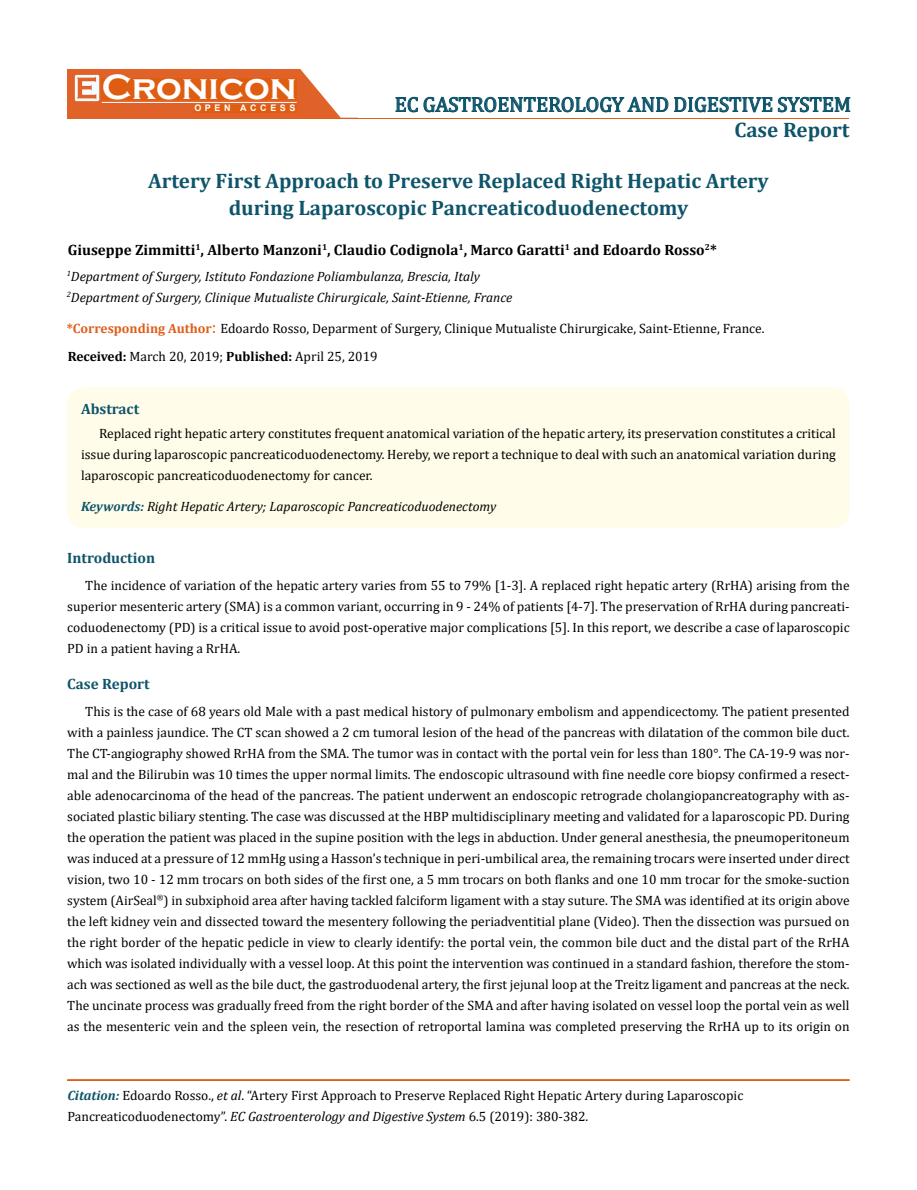
<style>
.page{position:relative;width:917px;height:1190px;background:#fff}
.page>*{position:absolute;margin:0;border:0;box-sizing:border-box;transform-origin:0 0}
.t1{font:700 36px "Copperplate Gothic";color:#fff}
.t2{font:700 21px/27px "Cambria";color:#0e546a;text-align:center}
.t3{font:21px "Cambria";color:#0e546a}
.t4{font:700 15px "Cambria";color:#000}
.t5{font:700 15px "Cambria";color:#0e546a}
.t6{font:13.5px/21px "Cambria";color:#000;text-align:justify}
.t7{font:italic 13.5px/21px "Cambria";color:#000}
.t8{font:700 9px "Arial";letter-spacing:.4em;color:#fff}
.s1{font-weight:700;color:#e05d1a}
.s2{font-size:18px;color:#e05d1a}
.s3{font-weight:700}
.s4{font-weight:700;color:#0e546a}
.s5{font-weight:700;font-style:italic;color:#0e546a}
.s6{font-style:italic}
</style>
<div class="page">
<div style="left:67px;top:70px;width:290px;height:49px;background:#e06228"></div>
<img style="left:75px;top:75px;width:24px;height:26px">
<div style="left:102px;top:79px;width:195px;height:21px;background:#df5d11"></div>
<div style="left:194px;top:105px;width:103px;height:7px;background:#df5d11"></div>
<svg style="left:300px;top:69px;width:550px;height:49px"></svg>
<hr style="left:102px;top:102px;width:194px;height:1px;background:#fff">
<hr style="left:279px;top:118px;width:569px;height:1px;background:#e05d1a">
<hr style="left:67px;top:1080px;width:782px;height:1px;background:#e05d1a">
<div style="left:67px;top:1079px;width:782px;height:1px;border:1px solid #e05d1a"></div>
<div style="left:67px;top:387px;width:782px;height:141px;background:#fffde9;border-radius:18px"></div>
<h1 class="t1" style="left:102px;top:68px;width:196px">Cronicon</h1>
<p class="t8" style="left:194px;top:102px;width:103px">OPEN ACCESS</p>
<h2 class="t3" style="left:394px;top:92px;width:458px">EC GASTROENTEROLOGY AND DIGESTIVE SYSTEM</h2>
<h2 class="t2" style="left:734px;top:116px;width:117px">Case Report</h2>
<h2 class="t2" style="left:148px;top:166px;width:622px">Artery First Approach to Preserve Replaced Right Hepatic Artery during Laparoscopic Pancreaticoduodenectomy</h2>
<p class="t4" style="left:68px;top:239px;width:650px">Giuseppe Zimmitti<sup>1</sup>, Alberto Manzoni<sup>1</sup>, Claudio Codignola<sup>1</sup>, Marco Garatti<sup>1</sup> and Edoardo Rosso<sup>2</sup>*</p>
<p class="t7" style="left:67px;top:265px;width:447px"><sup>1</sup>Department of Surgery, Istituto Fondazione Poliambulanza, Brescia, Italy<br><sup>2</sup>Department of Surgery, Clinique Mutualiste Chirurgicale, Saint-Etienne, France</p>
<p class="t6" style="left:67px;top:314px;width:699px;line-height:28px"><span class="s1">*Corresponding Author</span><span class="s2">:</span> Edoardo Rosso, Deparment of Surgery, Clinique Mutualiste Chirurgicake, Saint-Etienne, France.<br><span class="s3">Received:</span> March 20, 2019; <span class="s3">Published:</span> April 25, 2019</p>
<p class="t5" style="left:81px;top:398px;width:60px">Abstract</p>
<p class="t6" style="left:81px;top:423px;width:756px;text-indent:18px">Replaced right hepatic artery constitutes frequent anatomical variation of the hepatic artery, its preservation constitutes a critical issue during laparoscopic pancreaticoduodenectomy. Hereby, we report a technique to deal with such an anatomical variation during laparoscopic pancreaticoduodenectomy for cancer.</p>
<p class="t7" style="left:81px;top:495px;width:417px"><span class="s4">Keywords:</span> Right Hepatic Artery; Laparoscopic Pancreaticoduodenectomy</p>
<p class="t5" style="left:67px;top:547px;width:89px">Introduction</p>
<p class="t6" style="left:67px;top:574px;width:783px;text-indent:18px">The incidence of variation of the hepatic artery varies from 55 to 79% [1-3]. A replaced right hepatic artery (RrHA) arising from the superior mesenteric artery (SMA) is a common variant, occurring in 9 - 24% of patients [4-7]. The preservation of RrHA during pancreati&shy;coduodenectomy (PD) is a critical issue to avoid post-operative major complications [5]. In this report, we describe a case of laparoscopic PD in a patient having a RrHA.</p>
<p class="t5" style="left:67px;top:673px;width:84px">Case Report</p>
<p class="t6" style="left:67px;top:700px;width:783px;text-indent:18px">This is the case of 68 years old Male with a past medical history of pulmonary embolism and appendicectomy. The patient presented with a painless jaundice. The CT scan showed a 2 cm tumoral lesion of the head of the pancreas with dilatation of the common bile duct.<br>The CT-angiography showed RrHA from the SMA. The tumor was in contact with the portal vein for less than 180°. The CA-19-9 was nor&shy;mal and the Bilirubin was 10 times the upper normal limits. The endoscopic ultrasound with fine needle core biopsy confirmed a resect&shy;able adenocarcinoma of the head of the pancreas. The patient underwent an endoscopic retrograde cholangiopancreatography with as&shy;sociated plastic biliary stenting. The case was discussed at the HBP multidisciplinary meeting and validated for a laparoscopic PD. During the operation the patient was placed in the supine position with the legs in abduction. Under general anesthesia, the pneumoperitoneum was induced at a pressure of 12 mmHg using a Hasson’s technique in peri-umbilical area, the remaining trocars were inserted under direct vision, two 10 - 12 mm trocars on both sides of the first one, a 5 mm trocars on both flanks and one 10 mm trocar for the smoke-suction system (AirSeal<sup>®</sup>) in subxiphoid area after having tackled falciform ligament with a stay suture. The SMA was identified at its origin above the left kidney vein and dissected toward the mesentery following the periadventitial plane (Video). Then the dissection was pursued on the right border of the hepatic pedicle in view to clearly identify: the portal vein, the common bile duct and the distal part of the RrHA which was isolated individually with a vessel loop. At this point the intervention was continued in a standard fashion, therefore the stom&shy;ach was sectioned as well as the bile duct, the gastroduodenal artery, the first jejunal loop at the Treitz ligament and pancreas at the neck.<br>The uncinate process was gradually freed from the right border of the SMA and after having isolated on vessel loop the portal vein as well as the mesenteric vein and the spleen vein, the resection of retroportal lamina was completed preserving the RrHA up to its origin on</p>
<p class="t6" style="left:67px;top:1084px;width:677px"><span class="s5">Citation:</span> Edoardo Rosso., <span class="s6">et al</span>. “Artery First Approach to Preserve Replaced Right Hepatic Artery during Laparoscopic<br>Pancreaticoduodenectomy”. <span class="s6">EC Gastroenterology and Digestive System</span> 6.5 (2019): 380-382.</p>
</div>
